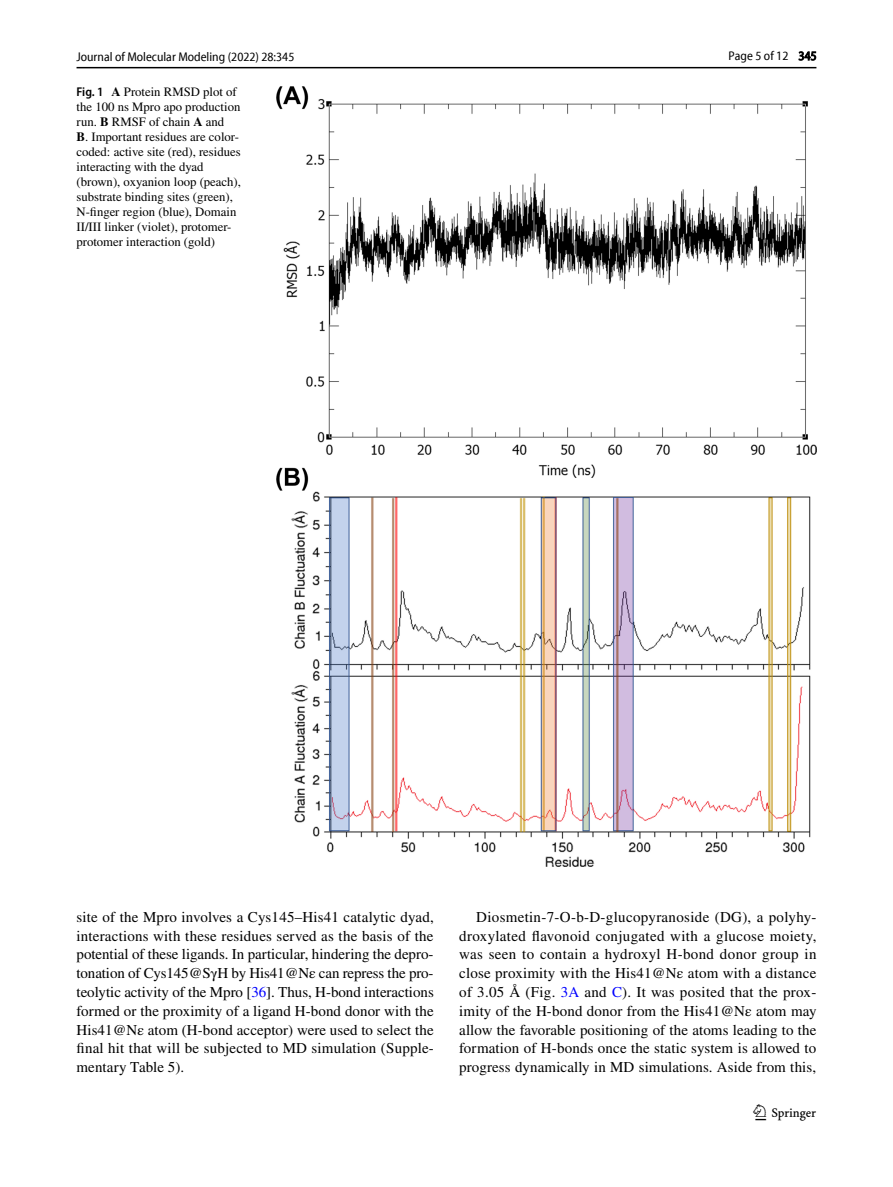
<style>
.page{position:relative;width:893px;height:1187px;background:#fff}
.page>*{position:absolute;margin:0;border:0;box-sizing:border-box;transform-origin:0 0}
.t1{font:22.5px "Springnew Regular 3";color:#000}
.t2{font:15px/18.8px "STIX";letter-spacing:.005em;color:#000;text-align:justify}
.t3{font:12.75px/15px "STIX";color:#000}
.t4{font:semi-condensed 12.75px "Myriad Pro Unic";color:#000}
.s1{font-family:"Myriad Pro";font-weight:600;font-stretch:semi-condensed}
.s2{font-weight:700}
.s3{color:#00f}
</style>
<div class="page">
<hr style="left:77px;top:67px;width:739px;height:1px;background:#000">
<img style="left:276px;top:87px;width:540px;height:779px">
<p class="t4" style="left:77px;top:52px;width:219px">Journal of Molecular Modeling (2022) 28:345</p>
<p class="t3" style="left:77px;top:85px;width:166px"><span class="s1">Fig. 1</span> <span class="s2">A</span> Protein RMSD plot of the 100 ns Mpro apo production run. <span class="s2">B</span> RMSF of chain <span class="s2">A</span> and<br><span class="s2">B</span>. Important residues are color&shy;coded: active site (red), residues interacting with the dyad (brown), oxyanion loop (peach), substrate binding sites (green),<br>N-finger region (blue), Domain<br>II/III linker (violet), protomer&shy;protomer interaction (gold)</p>
<p class="t4" style="left:728px;top:51px;width:90px">Page 5 of 12 345</p>
<p class="t2" style="left:77px;top:908px;width:359px">site of the Mpro involves a Cys145–His41 catalytic dyad, interactions with these residues served as the basis of the potential of these ligands. In particular, hindering the depro&shy;tonation of Cys145@SγH by His41@Nε can repress the pro&shy;teolytic activity of the Mpro [<span class="s3">36</span>]. Thus, H-bond interactions formed or the proximity of a ligand H-bond donor with the His41@Nε atom (H-bond acceptor) were used to select the final hit that will be subjected to MD simulation (Supple&shy;mentary Table 5).</p>
<p class="t2" style="left:459px;top:908px;width:359px;text-indent:17px">Diosmetin-7-O-b-D-glucopyranoside (DG), a polyhy&shy;droxylated flavonoid conjugated with a glucose moiety, was seen to contain a hydroxyl H-bond donor group in close proximity with the His41@Nε atom with a distance of 3.05 Å (Fig. <span class="s3">3A</span> and <span class="s3">C</span>). It was posited that the prox&shy;imity of the H-bond donor from the His41@Nε atom may allow the favorable positioning of the atoms leading to the formation of H-bonds once the static system is allowed to progress dynamically in MD simulations. Aside from this,</p>
<h1 class="t1" style="left:755px;top:1104px;width:62px">1 3</h1>
</div>
